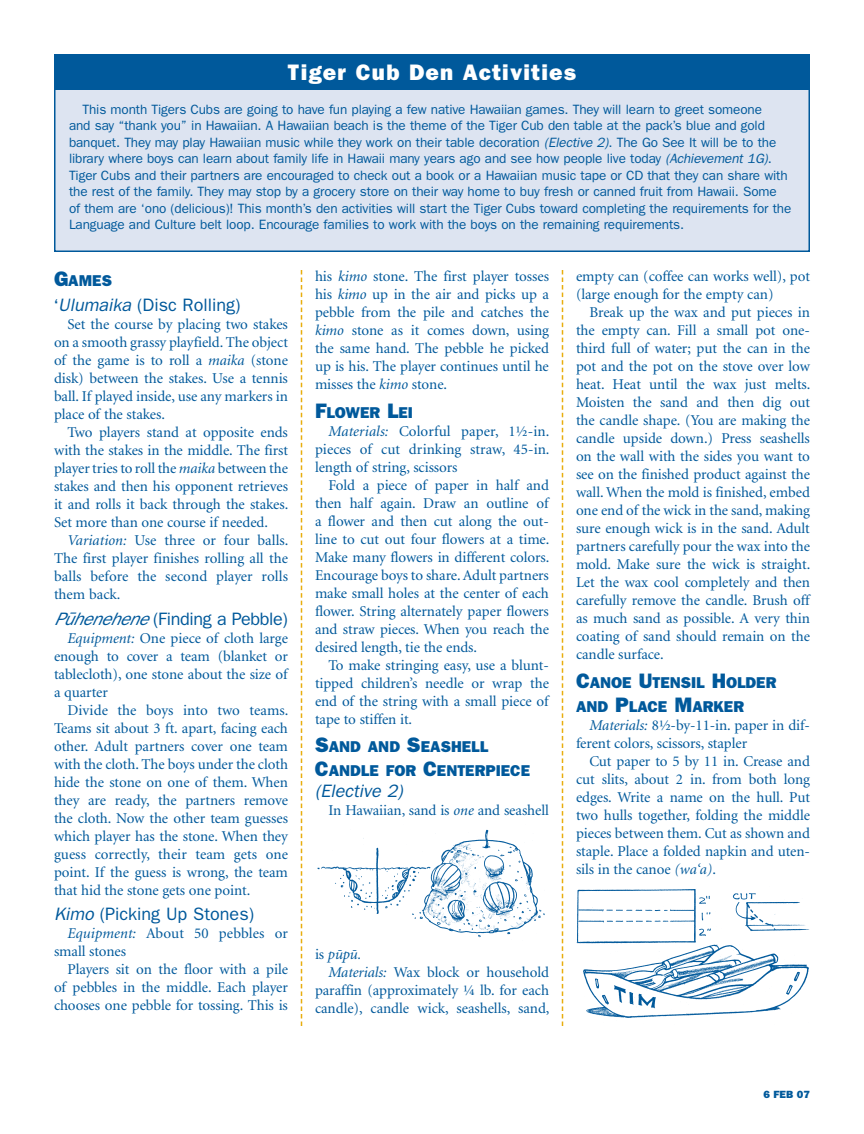
<style>
.page{position:relative;width:864px;height:1134px;background:#fff}
.page>*{position:absolute;margin:0;border:0;box-sizing:border-box;transform-origin:0 0}
.t1{font:800 22.5px "Franklin Gothic";letter-spacing:.05em;color:#fff}
.t2{font:18px "Franklin Gothic";color:#00599b}
.t3{font:18px "Franklin Gothic";letter-spacing:-.02em;color:#00599b}
.t4{font:italic 18px "Franklin Gothic";color:#00599b}
.t5{font:800 15.75px/24px "Franklin Gothic";color:#00599b}
.t6{font:15px/18px "Minion";letter-spacing:-.005em;color:#00599b;text-align:justify}
.t7{font:italic 15px "Minion Pro";color:#00599b}
.t8{font:13.5px/16.5px "Franklin Gothic";letter-spacing:-.01em;color:#00599b}
.t9{font:800 10.5px "Franklin Gothic";color:#00599b;scale:1.05 1}
.s1{font-style:italic}
.s2{font-size:21px}
.s3{font-weight:500}
.s4{font-family:"Minion";font-style:normal}
.s5{font-family:"Minion"}
</style>
<div class="page">
<div style="left:55px;top:55px;width:754px;height:196px;background:#dde4f1"></div>
<div style="left:54px;top:54px;width:756px;height:198px;border:2px solid #00599b"></div>
<div style="left:55px;top:55px;width:754px;height:34px;background:#00599b"></div>
<div style="left:54px;top:54px;width:756px;height:36px;border:2px solid #00599b"></div>
<svg style="left:301px;top:270px;width:1px;height:756px"></svg>
<svg style="left:562px;top:270px;width:1px;height:756px"></svg>
<img style="left:317px;top:829px;width:228px;height:109px">
<img style="left:576px;top:889px;width:234px;height:129px">
<h1 class="t1" style="left:288px;top:59px;width:290px">TIGER CUB DEN ACTIVITIES</h1>
<p class="t8" style="left:69px;top:101px;width:724px;text-indent:14px">This month Tigers Cubs are going to have fun playing a few native Hawaiian games. They will learn to greet someone<br>and say “thank you” in Hawaiian. A Hawaiian beach is the theme of the Tiger Cub den table at the pack’s blue and gold banquet. They may play Hawaiian music while they work on their table decoration <span class="s1">(Elective 2)</span>. The Go See It will be to the library where boys can learn about family life in Hawaii many years ago and see how people live today <span class="s1">(Achievement 1G)</span>.<br>Tiger Cubs and their partners are encouraged to check out a book or a Hawaiian music tape or CD that they can share with the rest of the family. They may stop by a grocery store on their way home to buy fresh or canned fruit from Hawaii. Some<br>of them are ‘ono (delicious)! This month’s den activities will start the Tiger Cubs toward completing the requirements for the Language and Culture belt loop. Encourage families to work with the boys on the remaining requirements.</p>
<p class="t5" style="left:54px;top:268px;width:60px"><span class="s2">G</span>AM ES</p>
<p class="t2" style="left:54px;top:295px;width:188px"><span class="s3">‘</span><span class="s1">Ulumaika</span> (Disc Rolling)</p>
<p class="t6" style="left:54px;top:316px;width:236px;text-indent:14px">Set the course by placing two stakes on a smooth grassy playfield. The object of the game is to roll a <span class="s1">maika</span> (stone disk) between the stakes. Use a tennis ball. If played inside, use any markers in place of the stakes.</p>
<p class="t6" style="left:54px;top:424px;width:236px;text-indent:14px">Two players stand at opposite ends with the stakes in the middle. The first player tries to roll the <span class="s1">maika</span> between the stakes and then his opponent retrieves it and rolls it back through the stakes.<br>Set more than one course if needed.</p>
<p class="t6" style="left:54px;top:532px;width:236px;text-indent:14px"><span class="s1">Variation:</span> Use three or four balls.<br>The first player finishes rolling all the balls before the second player rolls them back.</p>
<p class="t3" style="left:54px;top:608px;width:235px"><span class="s1">P¯uhenehene</span>(Finding a Pebble)</p>
<p class="t6" style="left:54px;top:630px;width:235px;text-indent:14px"><span class="s1">Equipment:</span> One piece of cloth large enough to cover a team (blanket or tablecloth), one stone about the size of a quarter</p>
<p class="t6" style="left:54px;top:702px;width:236px;text-indent:14px">Divide the boys into two teams.<br>Teams sit about 3 ft. apart, facing each other. Adult partners cover one team with the cloth. The boys under the cloth hide the stone on one of them. When they are ready, the partners remove the cloth. Now the other team guesses which player has the stone. When they guess correctly, their team gets one point. If the guess is wrong, the team that hid the stone gets one point.</p>
<p class="t2" style="left:54px;top:904px;width:202px"><span class="s1">Kimo</span> (Picking Up Stones)</p>
<p class="t6" style="left:54px;top:925px;width:236px;text-indent:14px"><span class="s1">Equipment:</span> About 50 pebbles or small stones</p>
<p class="t6" style="left:54px;top:961px;width:236px;text-indent:14px">Players sit on the floor with a pile of pebbles in the middle. Each player chooses one pebble for tossing. This is</p>
<p class="t6" style="left:315px;top:268px;width:236px">his <span class="s1">kimo</span> stone. The first player tosses his <span class="s1">kimo</span> up in the air and picks up a pebble from the pile and catches the <span class="s1">kimo</span> stone as it comes down, using the same hand. The pebble he picked up is his. The player continues until he misses the <span class="s1">kimo</span> stone.</p>
<p class="t5" style="left:315px;top:400px;width:99px"><span class="s2">F</span>LOWER <span class="s2">L</span>EI</p>
<p class="t6" style="left:315px;top:423px;width:236px;text-indent:14px"><span class="s1">Materials:</span> Colorful paper, 1½-in. pieces of cut drinking straw, 45-in. length of string, scissors</p>
<p class="t6" style="left:315px;top:477px;width:236px;text-indent:14px">Fold a piece of paper in half and then half again. Draw an outline of a flower and then cut along the out&shy;line to cut out four flowers at a time.<br>Make many flowers in different colors.<br>Encourage boys to share. Adult partners make small holes at the center of each flower. String alternately paper flowers and straw pieces. When you reach the desired length, tie the ends.</p>
<p class="t6" style="left:315px;top:657px;width:236px;text-indent:14px">To make stringing easy, use a blunt&shy;tipped children’s needle or wrap the end of the string with a small piece of tape to stiffen it.</p>
<p class="t5" style="left:315px;top:735px;width:217px"><span class="s2">S</span>AND AND <span class="s2">S</span>EASHELL<br><span class="s2">C</span>ANDLE FOR <span class="s2">C</span>ENTERPIECE</p>
<p class="t4" style="left:315px;top:781px;width:90px">(Elective 2)</p>
<p class="t6" style="left:328px;top:802px;width:222px">In Hawaiian, sand is <span class="s1">one</span> and seashell</p>
<p class="t6" style="left:576px;top:268px;width:236px">empty can (coffee can works well), pot (large enough for the empty can)</p>
<p class="t6" style="left:576px;top:304px;width:236px;text-indent:14px">Break up the wax and put pieces in the empty can. Fill a small pot one&shy;third full of water; put the can in the pot and the pot on the stove over low heat. Heat until the wax just melts.<br>Moisten the sand and then dig out the candle shape. (You are making the candle upside down.) Press seashells on the wall with the sides you want to see on the finished product against the wall. When the mold is finished, embed one end of the wick in the sand, making sure enough wick is in the sand. Adult partners carefully pour the wax into the mold. Make sure the wick is straight.<br>Let the wax cool completely and then carefully remove the candle. Brush off as much sand as possible. A very thin coating of sand should remain on the candle surface.</p>
<p class="t5" style="left:576px;top:670px;width:202px"><span class="s2">C</span>ANOE <span class="s2">U</span>TENSIL <span class="s2">H</span>OLDER<br>AND <span class="s2">P</span>LACE <span class="s2">M</span>ARKER</p>
<p class="t6" style="left:576px;top:717px;width:236px;text-indent:14px"><span class="s1">Materials:</span> 8½-by-11-in. paper in dif&shy;ferent colors, scissors, stapler</p>
<p class="t6" style="left:576px;top:753px;width:236px;text-indent:14px">Cut paper to 5 by 11 in. Crease and cut slits, about 2 in. from both long edges. Write a name on the hull. Put two hulls together, folding the middle pieces between them. Cut as shown and staple. Place a folded napkin and uten&shy;sils in the canoe <span class="s1">(wa‘a)</span>.</p>
<p class="t7" style="left:315px;top:944px;width:48px"><span class="s4">is</span> <span class="s5">p</span>ūpū<span class="s5">.</span></p>
<p class="t6" style="left:315px;top:964px;width:236px;text-indent:14px"><span class="s1">Materials:</span> Wax block or household paraffin (approximately ¼ lb. for each candle), candle wick, seashells, sand,</p>
<p class="t9" style="left:763px;top:1088px;width:46px">6 FEB 07</p>
</div>
